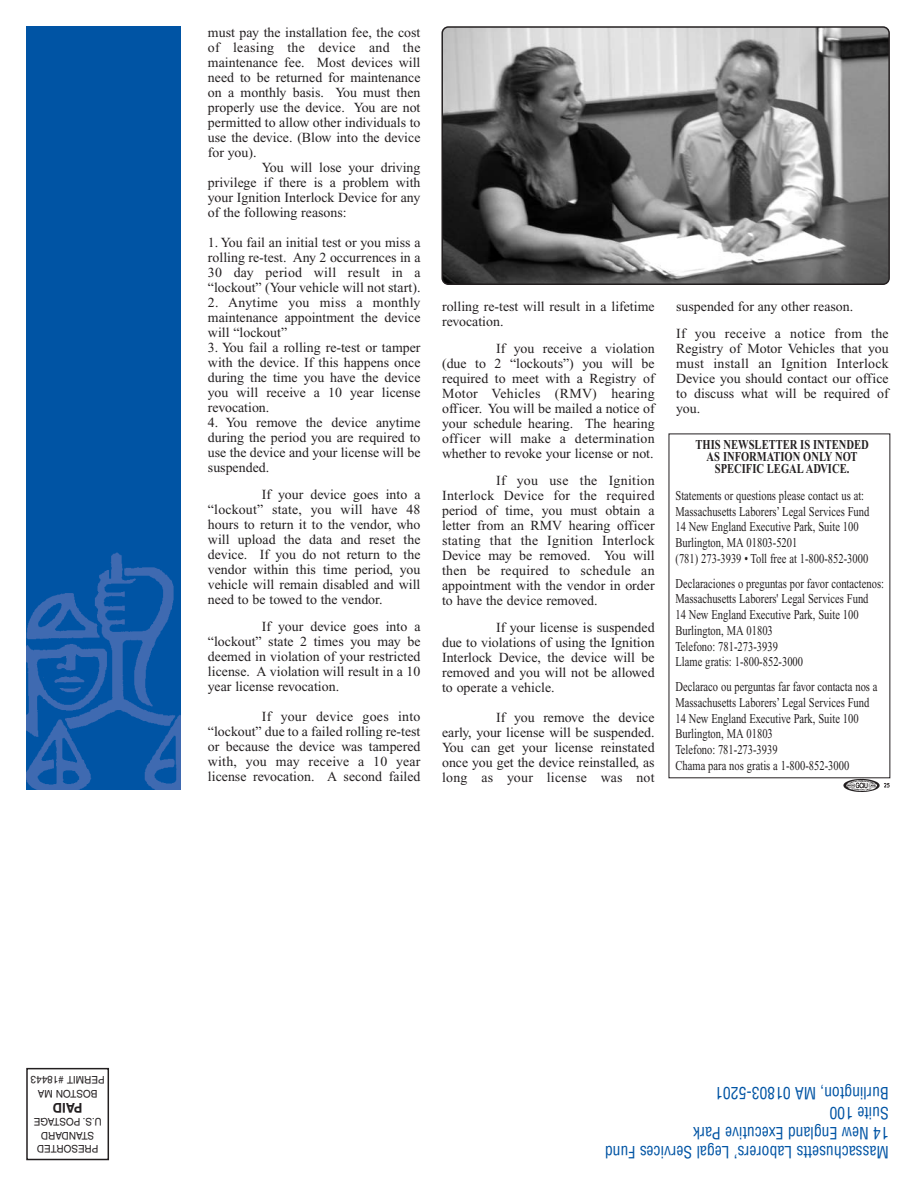
<style>
.page{position:relative;width:918px;height:1188px;background:#fff}
.page>*{position:absolute;margin:0;border:0;box-sizing:border-box;transform-origin:0 0}
.t1{font:condensed 16.5px/19.8px "Helvetica";color:#0054a4;scale:.95 1}
.t2{font:13.8px/15px "Times New Roman";color:#231f20;text-align:justify}
.t3{font:13.5px/15.8px "Times New Roman";color:#231f20;scale:.78 1}
.t4{font:700 13.5px/12px "Times New Roman";color:#231f20;text-align:center;scale:.78 1}
.t5{font:700 13.5px "Helvetica";color:#231f20;scale:.95 1}
.t6{font:10.5px/13.5px "Helvetica";color:#231f20;text-align:center;scale:.95 1}
</style>
<div class="page">
<div style="left:26px;top:26px;width:155px;height:764px;background:#0054a4"></div>
<img style="left:26px;top:552px;width:155px;height:238px">
<div style="left:26px;top:1068px;width:83px;height:92px;border:2px solid #231f20"></div>
<img style="left:841px;top:777px;width:50px;height:15px">
<svg style="left:441px;top:26px;width:449px;height:259px;background:#808080"></svg>
<p class="t2" style="left:208px;top:27px;width:214px">must pay the installation fee, the cost of leasing the device and the maintenance fee. Most devices will need to be returned for maintenance on a monthly basis. You must then properly use the device. You are not permitted to allow other individuals to use the device. (Blow into the device for you).</p>
<p class="t2" style="left:208px;top:162px;width:214px;text-indent:54px">You will lose your driving privilege if there is a problem with your Ignition Interlock Device for any of the following reasons:</p>
<p class="t2" style="left:208px;top:237px;width:214px">1. You fail an initial test or you miss a rolling re-test. Any 2 occurrences in a 30 day period will result in a “lockout” (Your vehicle will not start).</p>
<p class="t2" style="left:208px;top:297px;width:214px">2. Anytime you miss a monthly maintenance appointment the device will “lockout”</p>
<p class="t2" style="left:208px;top:342px;width:214px">3. You fail a rolling re-test or tamper with the device. If this happens once during the time you have the device you will receive a 10 year license revocation.</p>
<p class="t2" style="left:208px;top:417px;width:214px">4. You remove the device anytime during the period you are required to use the device and your license will be suspended.</p>
<p class="t2" style="left:208px;top:489px;width:214px;text-indent:54px">If your device goes into a “lockout” state, you will have 48 hours to return it to the vendor, who will upload the data and reset the device. If you do not return to the vendor within this time period, you vehicle will remain disabled and will need to be towed to the vendor.</p>
<p class="t2" style="left:208px;top:621px;width:214px;text-indent:54px">If your device goes into a “lockout” state 2 times you may be deemed in violation of your restricted license. A violation will result in a 10 year license revocation.</p>
<p class="t2" style="left:208px;top:711px;width:214px;text-indent:54px">If your device goes into “lockout” due to a failed rolling re-test or because the device was tampered with, you may receive a 10 year license revocation. A second failed</p>
<p class="t2" style="left:442px;top:300px;width:214px">rolling re-test will result in a lifetime revocation.</p>
<p class="t2" style="left:442px;top:342px;width:214px;text-indent:54px">If you receive a violation (due to 2 “lockouts”) you will be required to meet with a Registry of Motor Vehicles (RMV) hearing officer. You will be mailed a notice of your schedule hearing. The hearing officer will make a determination whether to revoke your license or not.</p>
<p class="t2" style="left:442px;top:474px;width:214px;text-indent:54px">If you use the Ignition Interlock Device for the required period of time, you must obtain a letter from an RMV hearing officer stating that the Ignition Interlock Device may be removed. You will then be required to schedule an appointment with the vendor in order to have the device removed.</p>
<p class="t2" style="left:442px;top:621px;width:214px;text-indent:54px">If your license is suspended due to violations of using the Ignition Interlock Device, the device will be removed and you will not be allowed to operate a vehicle.</p>
<p class="t2" style="left:442px;top:711px;width:214px;text-indent:54px">If you remove the device early, your license will be suspended.<br>You can get your license reinstated once you get the device reinstalled, as long as your license was not</p>
<p class="t2" style="left:676px;top:294px;width:214px;line-height:27px">suspended for any other reason.<br>If you receive a notice from the</p>
<p class="t2" style="left:676px;top:342px;width:214px">Registry of Motor Vehicles that you must install an Ignition Interlock Device you should contact our office to discuss what will be required of you.</p>
<p class="t4" style="left:696px;top:440px;width:223px">THIS NEWSLETTER IS INTENDED<br>AS INFORMATION ONLY NOT<br>SPECIFIC LEGAL ADVICE.</p>
<p class="t3" style="left:676px;top:489px;width:250px">Statements or questions please contact us at:<br>Massachusetts Laborers’ Legal Services Fund 14 New England Executive Park, Suite 100<br>Burlington, MA 01803-5201<br>(781) 273-3939 • Toll free at 1-800-852-3000</p>
<p class="t3" style="left:676px;top:576px;width:269px">Declaraciones o preguntas por favor contactenos:<br>Massachusetts Laborers' Legal Services Fund<br>14 New England Executive Park, Suite 100<br>Burlington, MA 01803<br>Telefono: 781-273-3939<br>Llame gratis: 1-800-852-3000</p>
<p class="t3" style="left:676px;top:680px;width:261px">Declaraco ou perguntas far favor contacta nos a Massachusetts Laborers’ Legal Services Fund 14 New England Executive Park, Suite 100<br>Burlington, MA 01803<br>Telefono: 781-273-3939<br>Chama para nos gratis a 1-800-852-3000</p>
<p class="t6" style="left:105px;top:1099px;width:79px;rotate:-180deg">BOSTON MA<br>PERMIT #18443</p>
<p class="t5" style="left:82px;top:1113px;width:32px;rotate:-180deg">PAID</p>
<p class="t6" style="left:102px;top:1155px;width:73px;rotate:-180deg">PRESORTED<br>STANDARD<br>U.S. POSTAGE</p>
<p class="t1" style="left:889px;top:1161px;width:300px;rotate:-180deg">Massachusetts Laborers’ Legal Services Fund<br>14 New England Executive Park<br>Suite 100<br>Burlington, MA 01803-5201</p>
</div>
